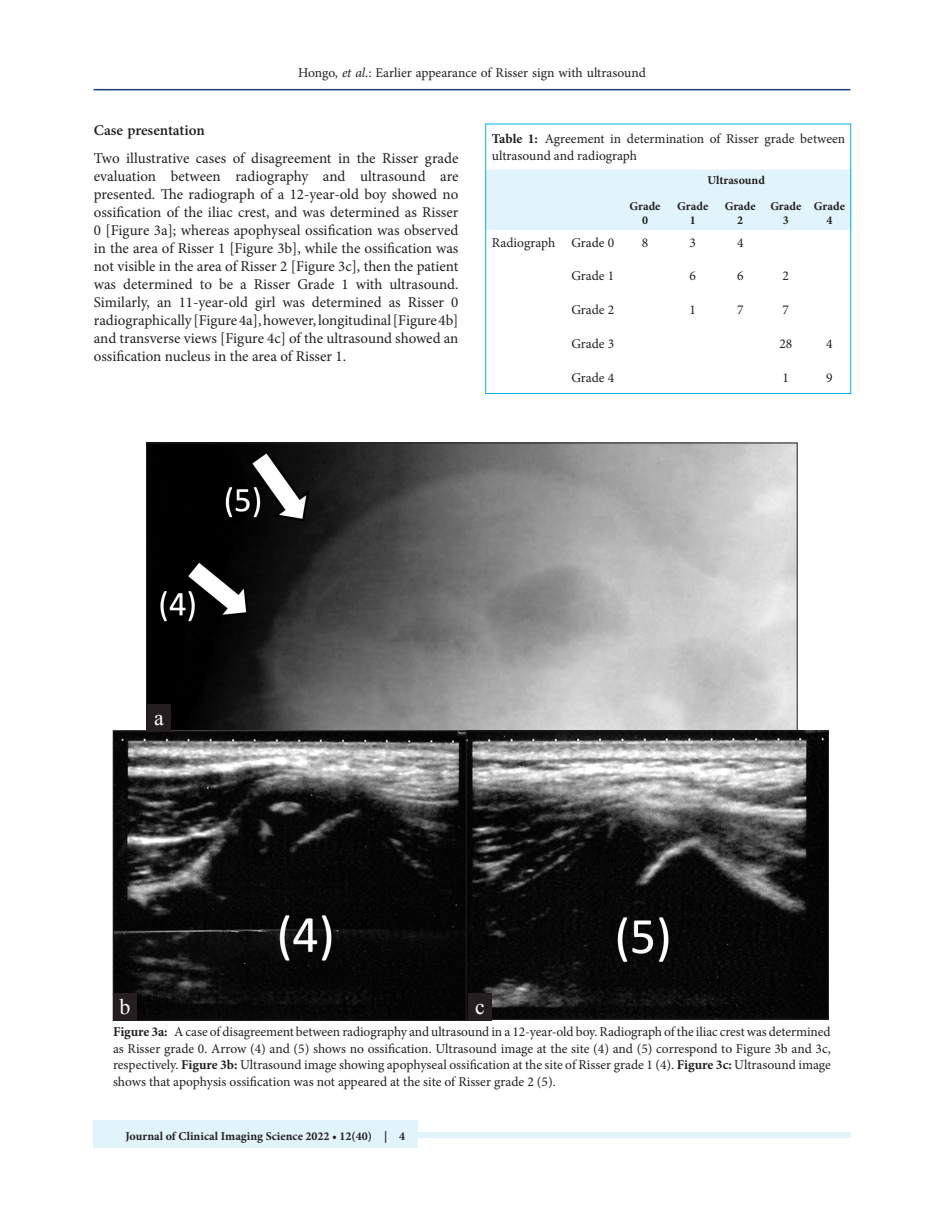
<style>
.page{position:relative;width:944px;height:1214px;background:#fff}
.page>*{position:absolute;margin:0;border:0;box-sizing:border-box;transform-origin:0 0}
.t1{font:21.75px "Times New Roman";color:#fff}
.t2{font:15px/18px "Minion Pro";color:#231f20;text-align:justify}
.t3{font:600 15px "Minion Pro";color:#231f20}
.t4{font:13.5px/16.5px "Minion Pro";color:#231f20}
.t5{font:700 12px/14.4px "Minion Pro";color:#231f20;text-align:center}
.s1{font-style:italic}
.s2{font-weight:700}
</style>
<div class="page">
<hr style="left:94px;top:89px;width:756px;height:1px;background:#164077">
<div style="left:94px;top:1132px;width:756px;height:5px;background:#e1f4fc"></div>
<div style="left:94px;top:1120px;width:324px;height:28px;background:#e1f4fc"></div>
<div style="left:487px;top:169px;width:362px;height:61px;background:#e1f4fc"></div>
<div style="left:485px;top:124px;width:366px;height:270px;border:1px solid #00aeef"></div>
<img style="left:148px;top:445px;width:647px;height:284px">
<img style="left:115px;top:732px;width:350px;height:287px">
<img style="left:467px;top:732px;width:360px;height:285px">
<div style="left:465px;top:730px;width:364px;height:289px;border:1px solid #231f20"></div>
<div style="left:147px;top:704px;width:24px;height:27px;background:#231f20"></div>
<div style="left:113px;top:993px;width:24px;height:27px;background:#231f20"></div>
<div style="left:468px;top:993px;width:24px;height:27px;background:#231f20"></div>
<p class="t4" style="left:298px;top:64px;width:349px">Hongo, <span class="s1">et al</span>.: Earlier appearance of Risser sign with ultrasound</p>
<p class="t3" style="left:94px;top:120px;width:112px">Case presentation</p>
<p class="t2" style="left:94px;top:150px;width:366px">Two illustrative cases of disagreement in the Risser grade evaluation between radiography and ultrasound are presented. The radiograph of a 12-year-old boy showed no ossification of the iliac crest, and was determined as Risser 0 [Figure 3a]; whereas apophyseal ossification was observed in the area of Risser 1 [Figure 3b], while the ossification was not visible in the area of Risser 2 [Figure 3c], then the patient was determined to be a Risser Grade 1 with ultrasound.<br>Similarly, an 11-year-old girl was determined as Risser 0 radiographically [Figure 4a], however, longitudinal [Figure 4b] and transverse views [Figure 4c] of the ultrasound showed an ossification nucleus in the area of Risser 1.</p>
<p class="t4" style="left:492px;top:130px;width:355px"><span class="s2">Table 1:</span> Agreement in determination of Risser grade between ultrasound and radiograph</p>
<p class="t5" style="left:707px;top:173px;width:59px">Ultrasound</p>
<p class="t5" style="left:629px;top:198px;width:33px">Grade<br>0</p>
<p class="t5" style="left:677px;top:198px;width:33px">Grade<br>1</p>
<p class="t5" style="left:724px;top:198px;width:33px">Grade<br>2</p>
<p class="t5" style="left:770px;top:198px;width:33px">Grade<br>3</p>
<p class="t5" style="left:814px;top:198px;width:33px">Grade<br>4</p>
<p class="t4" style="left:492px;top:234px;width:124px">Radiograph Grade 0</p>
<p class="t4" style="left:641px;top:234px;width:8px">8</p>
<p class="t4" style="left:689px;top:234px;width:8px">3</p>
<p class="t4" style="left:737px;top:234px;width:8px">4</p>
<p class="t4" style="left:571px;top:268px;width:44px">Grade 1</p>
<p class="t4" style="left:689px;top:268px;width:8px">6</p>
<p class="t4" style="left:737px;top:268px;width:8px">6</p>
<p class="t4" style="left:782px;top:268px;width:8px">2</p>
<p class="t4" style="left:571px;top:302px;width:44px">Grade 2</p>
<p class="t4" style="left:689px;top:302px;width:8px">1</p>
<p class="t4" style="left:737px;top:302px;width:8px">7</p>
<p class="t4" style="left:782px;top:302px;width:8px">7</p>
<p class="t4" style="left:571px;top:335px;width:44px">Grade 3</p>
<p class="t4" style="left:779px;top:335px;width:14px">28</p>
<p class="t4" style="left:826px;top:335px;width:8px">4</p>
<p class="t4" style="left:571px;top:369px;width:44px">Grade 4</p>
<p class="t4" style="left:782px;top:369px;width:8px">1</p>
<p class="t4" style="left:826px;top:369px;width:8px">9</p>
<h1 class="t1" style="left:154px;top:703px;width:11px">a</h1>
<h1 class="t1" style="left:120px;top:992px;width:12px">b</h1>
<h1 class="t1" style="left:475px;top:992px;width:11px">c</h1>
<p class="t4" style="left:113px;top:1024px;width:719px;text-align:justify"><span class="s2">Figure 3a:</span> A case of disagreement between radiography and ultrasound in a 12-year-old boy. Radiograph of the iliac crest was determined as Risser grade 0. Arrow (4) and (5) shows no ossification. Ultrasound image at the site (4) and (5) correspond to Figure 3b and 3c, respectively. <span class="s2">Figure 3b:</span> Ultrasound image showing apophyseal ossification at the site of Risser grade 1 (4). <span class="s2">Figure 3c:</span> Ultrasound image shows that apophysis ossification was not appeared at the site of Risser grade 2 (5).</p>
<p class="t5" style="left:125px;top:1128px;width:281px">Journal of Clinical Imaging Science 2022 • 12(40) | 4</p>
</div>
